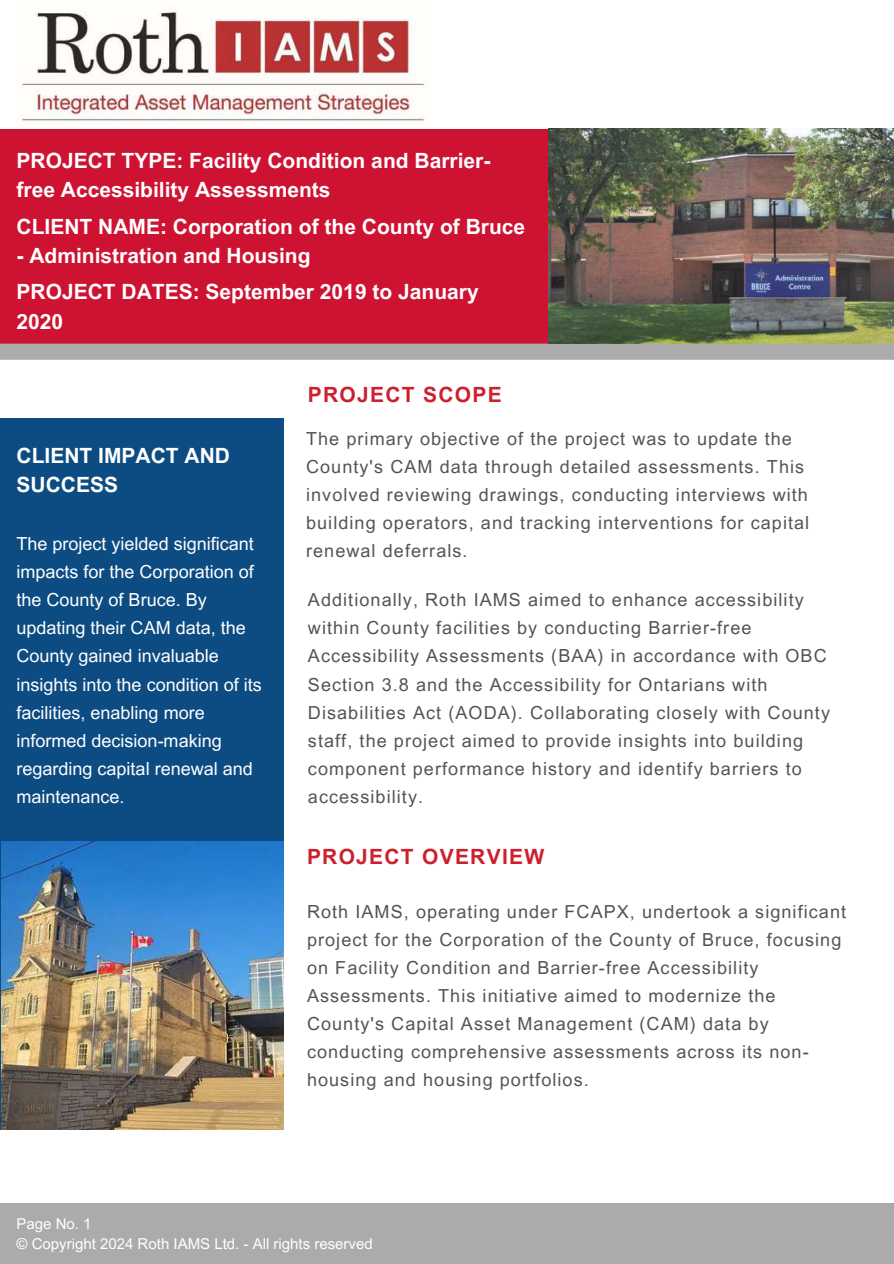
<style>
.page{position:relative;width:894px;height:1264px;background:#fff}
.page>*{position:absolute;margin:0;border:0;box-sizing:border-box;transform-origin:0 0}
.t1{font:700 21px/29.2px "Arial MT Pro";color:#fff}
.t2{font:700 21px "Arial MT Pro";letter-spacing:.06em;color:#cd202e}
.t3{font:18px/28.2px "Arial MT Pro";letter-spacing:.06em;color:#545454}
.t4{font:18px/28.2px "Arial MT Pro";color:#fff}
.t5{font:15px/20.2px "Arial MT Pro";color:#fff}
</style>
<div class="page">
<div style="left:0;top:129px;width:550px;height:221px;background:#ce1231"></div>
<div style="left:0;top:343px;width:893px;height:14px;background:#ababab"></div>
<div style="left:0;top:346px;width:893px;height:14px;background:#ababab"></div>
<div style="left:0;top:1203px;width:893px;height:60px;background:#ababab"></div>
<div style="left:0;top:418px;width:283px;height:711px;background:#0d4c82"></div>
<img style="left:22px;top:11px;width:406px;height:110px">
<img style="left:548px;top:129px;width:345px;height:215px">
<img style="left:2px;top:841px;width:281px;height:288px">
<p class="t1" style="left:16px;top:149px;width:475px">PROJECT TYPE: Facility Condition and Barrier&shy;free Accessibility Assessments</p>
<p class="t1" style="left:16px;top:214px;width:510px">CLIENT NAME: Corporation of the County of Bruce</p>
<p class="t1" style="left:16px;top:243px;width:295px">- Administration and Housing</p>
<p class="t1" style="left:16px;top:280px;width:463px">PROJECT DATES: September 2019 to January<br>2020</p>
<p class="t1" style="left:16px;top:444px;width:215px">CLIENT IMPACT AND<br>SUCCESS</p>
<p class="t4" style="left:16px;top:531px;width:247px">The project yielded significant impacts for the Corporation of the County of Bruce. By updating their CAM data, the<br>County gained invaluable insights into the condition of its facilities, enabling more informed decision-making regarding capital renewal and maintenance.</p>
<p class="t2" style="left:308px;top:387px;width:195px">PROJECT SCOPE</p>
<p class="t3" style="left:306px;top:426px;width:504px">The primary objective of the project was to update the County's CAM data through detailed assessments. This involved reviewing drawings, conducting interviews with building operators, and tracking interventions for capital renewal deferrals.</p>
<p class="t3" style="left:308px;top:588px;width:523px">Additionally, Roth IAMS aimed to enhance accessibility within County facilities by conducting Barrier-free Accessibility Assessments (BAA) in accordance with OBC Section 3.8 and the Accessibility for Ontarians with Disabilities Act (AODA). Collaborating closely with County staff, the project aimed to provide insights into building component performance history and identify barriers to accessibility.</p>
<p class="t2" style="left:307px;top:848px;width:238px">PROJECT OVERVIEW</p>
<p class="t3" style="left:307px;top:899px;width:540px">Roth IAMS, operating under FCAPX, undertook a significant project for the Corporation of the County of Bruce, focusing on Facility Condition and Barrier-free Accessibility Assessments. This initiative aimed to modernize the County's Capital Asset Management (CAM) data by conducting comprehensive assessments across its non&shy;housing and housing portfolios.</p>
<p class="t5" style="left:16px;top:1215px;width:358px">Page No. 1<br>© Copyright 2024 Roth IAMS Ltd. - All rights reserved</p>
</div>
